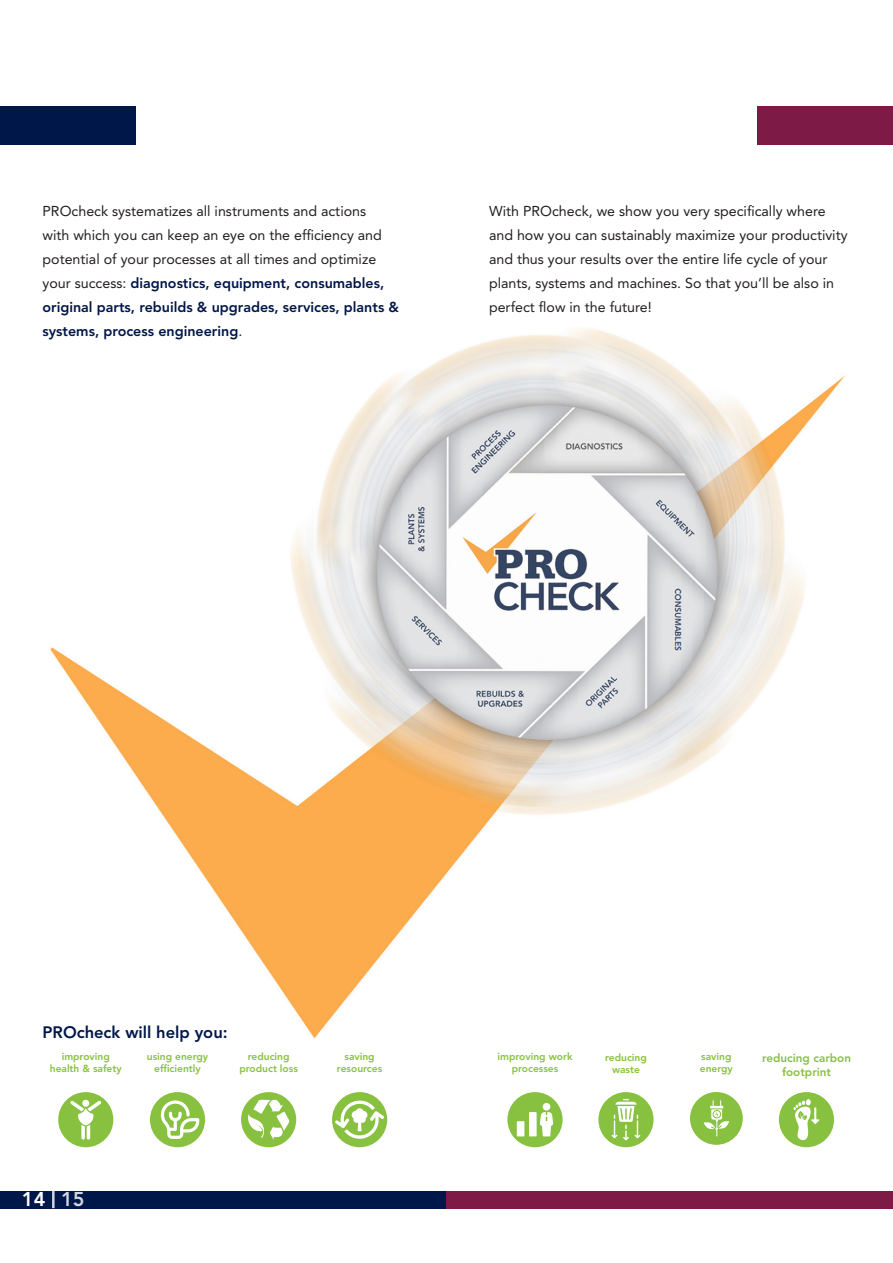
<style>
.page{position:relative;width:893px;height:1263px;background:#fff}
.page>*{position:absolute;margin:0;border:0;box-sizing:border-box;transform-origin:0 0}
.t1{font:800 19.8px "Avenir LT Std";color:#fff}
.Einleitungstext{font:800 16.5px "Avenir LT Std";color:#00174a}
.Fließtext{font:14.25px/24px "Avenir LT Std";color:#231f20}
.Einleitungstext-2{font:800 11.7px/14px "Avenir LT Std";color:#87c13f;text-align:center}
.Einleitungstext-3{font:800 10.2px/12.3px "Avenir LT Std";color:#87c13f;text-align:center}
.s1{font-weight:800;color:#00174a}
.s2{color:#d2d5e4}
</style>
<div class="page">
<div style="left:0;top:1191px;width:446px;height:17px;background:#00174a"></div>
<div style="left:446px;top:1191px;width:447px;height:17px;background:#7e1a46"></div>
<hr style="left:52px;top:1190px;width:3px;height:18px;background:#d2d5e4">
<div style="left:0;top:106px;width:136px;height:39px;background:#00174a"></div>
<div style="left:757px;top:106px;width:136px;height:39px;background:#7e1a46"></div>
<img style="left:50px;top:328px;width:795px;height:711px">
<div style="left:332px;top:1092px;width:55px;height:55px;background:#87c13f;border-radius:50%"></div>
<svg style="left:335px;top:1098px;width:49px;height:41px"></svg>
<div style="left:150px;top:1092px;width:55px;height:55px;background:#87c13f;border-radius:50%"></div>
<svg style="left:161px;top:1100px;width:38px;height:39px"></svg>
<div style="left:241px;top:1092px;width:55px;height:55px;background:#87c13f;border-radius:50%"></div>
<svg style="left:246px;top:1099px;width:43px;height:40px"></svg>
<div style="left:58px;top:1092px;width:55px;height:55px;background:#87c13f;border-radius:50%"></div>
<svg style="left:70px;top:1100px;width:31px;height:39px"></svg>
<div style="left:507px;top:1092px;width:56px;height:55px;background:#87c13f;border-radius:50%"></div>
<div style="left:543px;top:1103px;width:7px;height:7px;background:#fff;border-radius:50%"></div>
<svg style="left:540px;top:1112px;width:13px;height:24px"></svg>
<div style="left:517px;top:1121px;width:7px;height:15px;background:#fff"></div>
<div style="left:529px;top:1112px;width:8px;height:24px;background:#fff"></div>
<div style="left:598px;top:1092px;width:56px;height:55px;background:#87c13f;border-radius:50%"></div>
<svg style="left:612px;top:1099px;width:28px;height:41px"></svg>
<div style="left:779px;top:1092px;width:55px;height:55px;background:#87c13f;border-radius:50%"></div>
<svg style="left:793px;top:1099px;width:26px;height:42px"></svg>
<div style="left:690px;top:1092px;width:53px;height:53px;background:#87c13f;border-radius:50%"></div>
<svg style="left:704px;top:1100px;width:25px;height:36px"></svg>
<p class="Fließtext" style="left:43px;top:199px;width:358px">PROcheck systematizes all instruments and actions<br>with which you can keep an eye on the efficiency and potential of your processes at all times and optimize your success: <span class="s1">diagnostics, equipment, consumables, original parts, rebuilds &amp; upgrades, services, plants &amp; systems, process engineering</span>.</p>
<p class="Fließtext" style="left:489px;top:199px;width:360px">With PROcheck, we show you very specifically where and how you can sustainably maximize your productivity and thus your results over the entire life cycle of your plants, systems and machines. So that you’ll be also in perfect flow in the future!</p>
<p class="Einleitungstext" style="left:43px;top:1023px;width:187px">PROcheck will help you:</p>
<p class="Einleitungstext-3" style="left:62px;top:1050px;width:50px">improving</p>
<p class="Einleitungstext-3" style="left:50px;top:1062px;width:73px">health &amp; safety</p>
<p class="Einleitungstext-3" style="left:147px;top:1050px;width:63px">using energy efficiently</p>
<p class="Einleitungstext-3" style="left:239px;top:1050px;width:60px">reducing product loss</p>
<p class="Einleitungstext-3" style="left:337px;top:1050px;width:47px">saving resources</p>
<h1 class="t1" style="left:22px;top:1188px;width:64px">14 <span class="s2">15</span></h1>
<p class="Einleitungstext-3" style="left:497px;top:1050px;width:76px">improving work</p>
<p class="Einleitungstext-3" style="left:512px;top:1062px;width:48px">processes</p>
<p class="Einleitungstext-3" style="left:700px;top:1050px;width:35px;text-align:left">saving energy</p>
<p class="Einleitungstext-3" style="left:605px;top:1051px;width:43px">reducing waste</p>
<p class="Einleitungstext-2" style="left:762px;top:1050px;width:90px">reducing carbon footprint</p>
</div>
